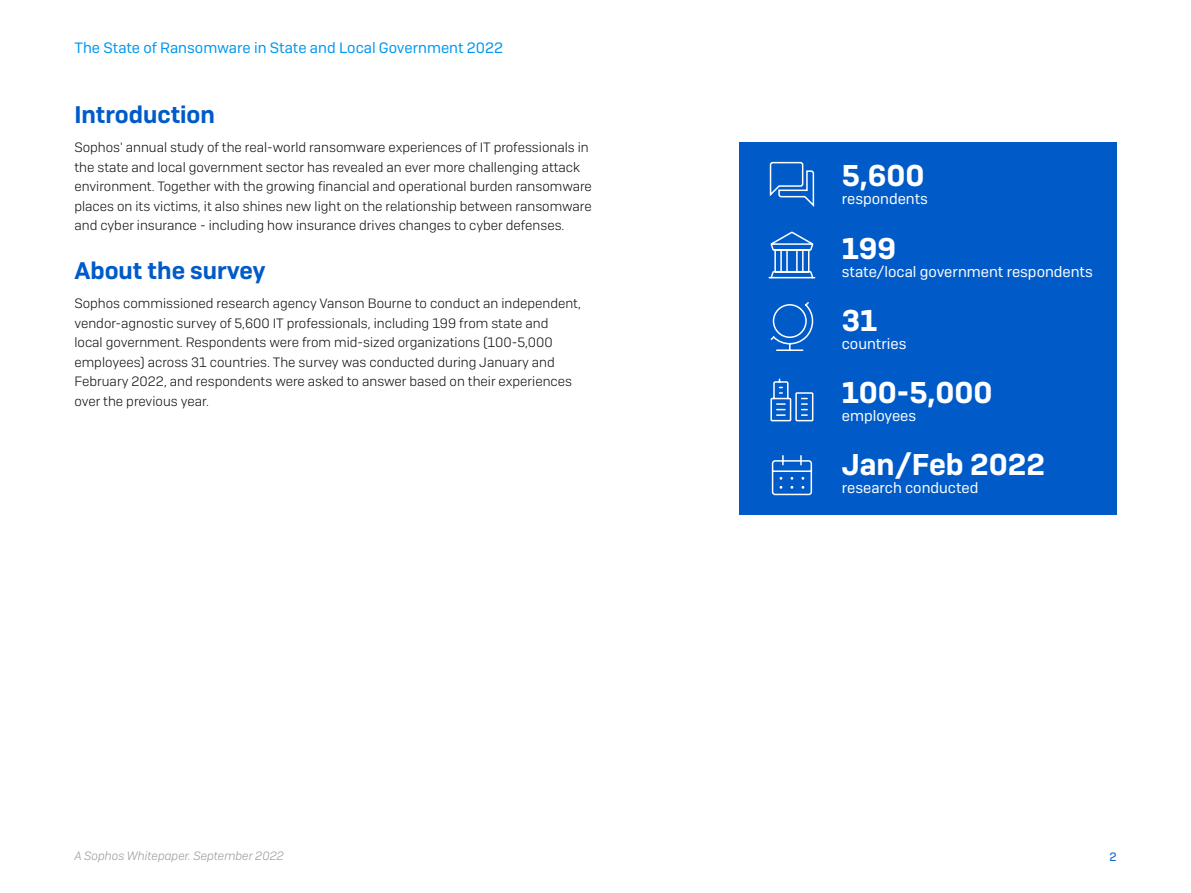
<style>
.page{position:relative;width:1191px;height:893px;background:#fff}
.page>*{position:absolute;margin:0;border:0;box-sizing:border-box;transform-origin:0 0}
.Call_Out_Headings{font:600 30px "Sophos Sans";color:#fff}
.Subheading_1{font:600 24px "Sophos Sans";color:#005bc8}
.Call_Out_Copy{font:15px "Sophos Sans";color:#fff}
.t1{font:15px "Sophos Sans";color:#0097ee}
.Body_Copy{font:300 13.5px/19.5px "Sophos Sans";color:#0d0d0e}
.t2{font:italic 300 12px "Sophos Sans";color:#96989c}
.t3{font:12px "Sophos Sans";color:#005bc8}
</style>
<div class="page">
<div style="left:739px;top:143px;width:377px;height:372px;background:#005bc8"></div>
<svg style="left:769px;top:161px;width:46px;height:46px"></svg>
<svg style="left:770px;top:302px;width:44px;height:49px"></svg>
<svg style="left:770px;top:378px;width:44px;height:44px"></svg>
<svg style="left:771px;top:455px;width:42px;height:41px"></svg>
<svg style="left:768px;top:231px;width:48px;height:48px"></svg>
<p class="t1" style="left:74px;top:39px;width:430px">The State of Ransomware in State and Local Government 2022</p>
<p class="Subheading_1" style="left:74px;top:100px;width:142px">Introduction</p>
<p class="Body_Copy" style="left:74px;top:138px;width:519px">Sophos' annual study of the real-world ransomware experiences of IT professionals in the state and local government sector has revealed an ever more challenging attack environment. Together with the growing financial and operational burden ransomware places on its victims, it also shines new light on the relationship between ransomware and cyber insurance - including how insurance drives changes to cyber defenses.</p>
<p class="Subheading_1" style="left:74px;top:256px;width:193px">About the survey</p>
<p class="Body_Copy" style="left:74px;top:294px;width:508px">Sophos commissioned research agency Vanson Bourne to conduct an independent, vendor-agnostic survey of 5,600 IT professionals, including 199 from state and<br>local government. Respondents were from mid-sized organizations (100-5,000 employees) across 31 countries. The survey was conducted during January and February 2022, and respondents were asked to answer based on their experiences over the previous year.</p>
<p class="Call_Out_Headings" style="left:842px;top:157px;width:84px">5,600</p>
<p class="Call_Out_Copy" style="left:842px;top:190px;width:88px">respondents</p>
<p class="Call_Out_Headings" style="left:842px;top:230px;width:56px">199</p>
<p class="Call_Out_Copy" style="left:842px;top:263px;width:252px">state/local government respondents</p>
<p class="Call_Out_Headings" style="left:842px;top:302px;width:37px">31</p>
<p class="Call_Out_Copy" style="left:842px;top:335px;width:66px">countries</p>
<p class="Call_Out_Headings" style="left:842px;top:374px;width:152px">100-5,000</p>
<p class="Call_Out_Copy" style="left:842px;top:407px;width:76px">employees</p>
<p class="Call_Out_Headings" style="left:842px;top:446px;width:205px">Jan/Feb 2022</p>
<p class="Call_Out_Copy" style="left:842px;top:479px;width:138px">research conducted</p>
<p class="t2" style="left:74px;top:848px;width:211px">A Sophos Whitepaper. September 2022</p>
<p class="t3" style="left:1109px;top:850px;width:9px">2</p>
</div>
